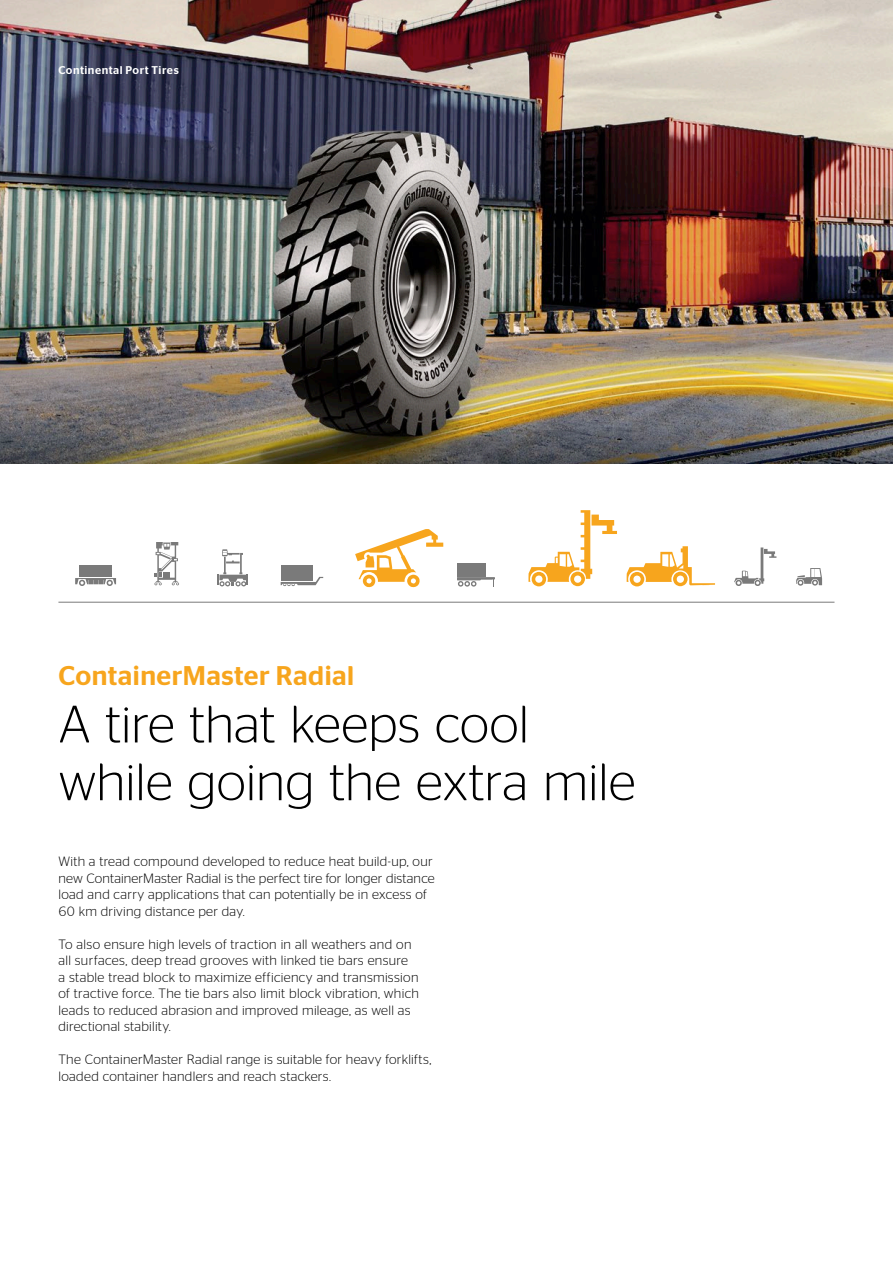
<style>
.page{position:relative;width:893px;height:1263px;background:#fff}
.page>*{position:absolute;margin:0;border:0;box-sizing:border-box;transform-origin:0 0}
.t1{font:300 52.5px/57.8px "Continental Stag Sans";color:#000}
.t2{font:500 27px "Continental Stag Sans";letter-spacing:.02em;color:#f7a51d}
.t3{font:300 13.5px/16.5px "Continental Stag Sans";letter-spacing:.02em;color:#000}
.t4{font:500 11.25px "Continental Stag Sans";letter-spacing:.045em;color:#fff}
</style>
<div class="page">
<img style="left:0;top:0;width:893px;height:463px">
<div style="left:79px;top:565px;width:33px;height:12px;background:#7a7a7a"></div>
<svg style="left:75px;top:578px;width:41px;height:8px"></svg>
<div style="left:282px;top:566px;width:31px;height:15px;background:#7a7a7a"></div>
<svg style="left:281px;top:577px;width:42px;height:9px"></svg>
<svg style="left:355px;top:529px;width:88px;height:59px"></svg>
<svg style="left:154px;top:542px;width:25px;height:43px"></svg>
<svg style="left:218px;top:549px;width:30px;height:37px"></svg>
<svg style="left:528px;top:510px;width:89px;height:76px"></svg>
<svg style="left:627px;top:546px;width:88px;height:40px"></svg>
<div style="left:458px;top:563px;width:28px;height:13px;background:#7a7a7a"></div>
<svg style="left:457px;top:577px;width:38px;height:10px"></svg>
<svg style="left:734px;top:547px;width:42px;height:39px"></svg>
<svg style="left:796px;top:568px;width:26px;height:18px"></svg>
<hr style="left:58px;top:602px;width:776px;height:1px;background:#7a7a7a">
<p class="t4" style="left:58px;top:64px;width:122px">Continental Port Tires</p>
<h2 class="t2" style="left:58px;top:660px;width:297px">ContainerMaster Radial</h2>
<h1 class="t1" style="left:58px;top:694px;width:578px">A tire that keeps cool while going the extra mile</h1>
<p class="t3" style="left:58px;top:853px;width:378px">With a tread compound developed to reduce heat build-up, our new ContainerMaster Radial is the perfect tire for longer distance load and carry applications that can potentially be in excess of 60 km driving distance per day.</p>
<p class="t3" style="left:58px;top:935px;width:362px">To also ensure high levels of traction in all weathers and on all surfaces, deep tread grooves with linked tie bars ensure<br>a stable tread block to maximize efficiency and transmission of tractive force. The tie bars also limit block vibration, which leads to reduced abrasion and improved mileage, as well as directional stability.</p>
<p class="t3" style="left:58px;top:1051px;width:374px">The ContainerMaster Radial range is suitable for heavy forklifts, loaded container handlers and reach stackers.</p>
</div>
